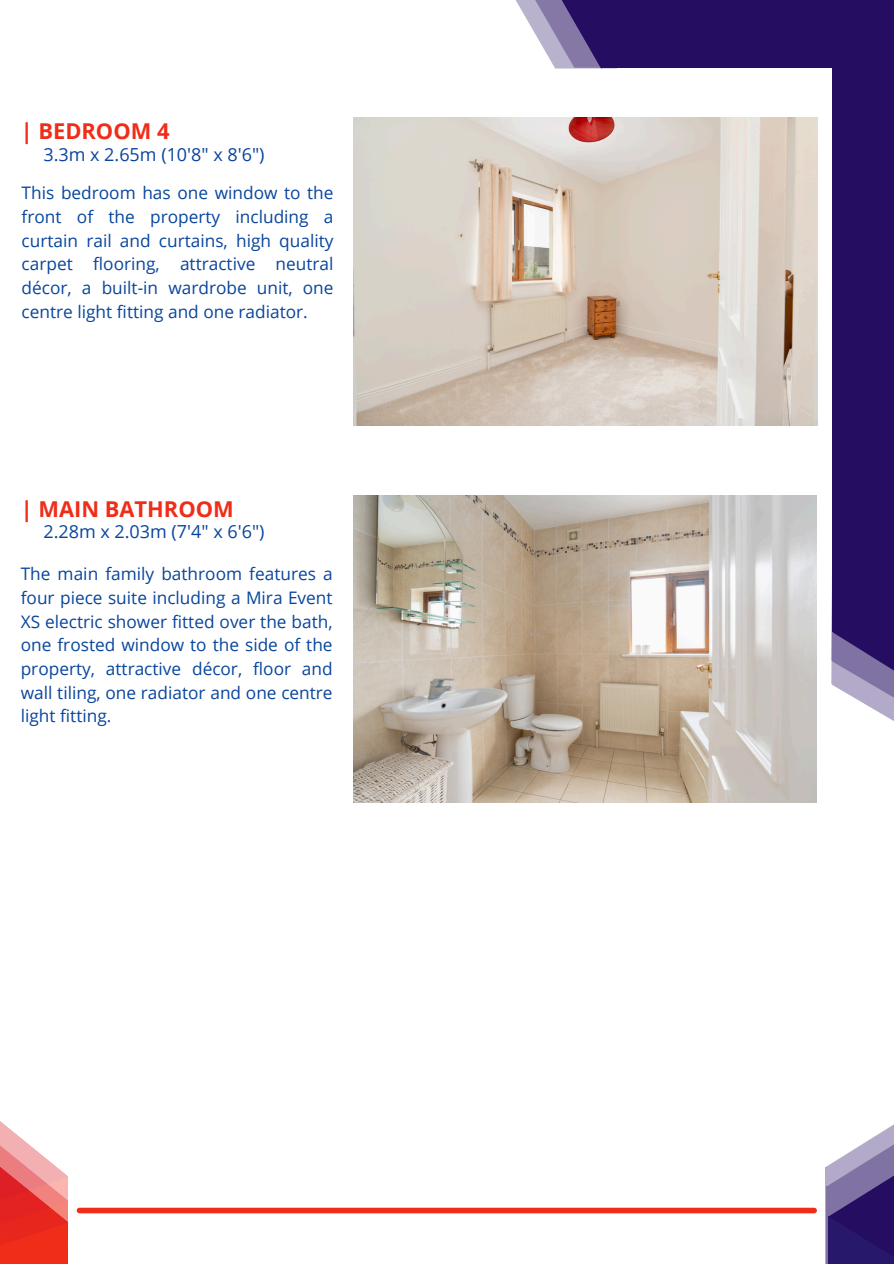
<style>
.page{position:relative;width:894px;height:1264px;background:#fff}
.page>*{position:absolute;margin:0;border:0;box-sizing:border-box;transform-origin:0 0}
.t1{font:700 21.9px "Open Sans";color:#ef2d19}
.t2{font:18px "Open Sans";color:#08459d}
.t3{font:17.25px/23.7px "Open Sans";color:#08459d;text-align:justify}
</style>
<div class="page">
<svg style="left:515px;top:0;width:13px;height:21px"></svg>
<svg style="left:528px;top:0;width:27px;height:68px;fill:#b9b2cd"></svg>
<div style="left:602px;top:0;width:291px;height:68px;background:#250e62"></div>
<svg style="left:831px;top:585px;width:62px;height:136px"></svg>
<div style="left:832px;top:0;width:61px;height:631px;background:#250e62"></div>
<svg style="left:832px;top:631px;width:61px;height:60px;background:#6c5d95"></svg>
<svg style="left:555px;top:0;width:62px;height:69px"></svg>
<svg style="left:825px;top:1125px;width:68px;height:138px"></svg>
<svg style="left:0;top:1121px;width:69px;height:142px"></svg>
<div style="left:79px;top:1207px;width:735px;height:6px;background:#ef2d19"></div>
<img style="left:354px;top:118px;width:462px;height:307px">
<img style="left:353px;top:495px;width:463px;height:307px">
<h1 class="t1" style="left:21px;top:116px;width:150px">| BEDROOM 4</h1>
<p class="t2" style="left:43px;top:142px;width:223px">3.3m x 2.65m (10'8" x 8'6")</p>
<p class="t3" style="left:22px;top:181px;width:313px">This bedroom has one window to the front of the property including a curtain rail and curtains, high quality carpet flooring, attractive neutral décor, a built-in wardrobe unit, one centre light fitting and one radiator.</p>
<h1 class="t1" style="left:21px;top:493px;width:214px">| MAIN BATHROOM</h1>
<p class="t2" style="left:43px;top:519px;width:223px">2.28m x 2.03m (7'4" x 6'6")</p>
<p class="t3" style="left:21px;top:562px;width:313px">The main family bathroom features a four piece suite including a Mira Event XS electric shower fitted over the bath, one frosted window to the side of the property, attractive décor, floor and wall tiling, one radiator and one centre light fitting.</p>
</div>
